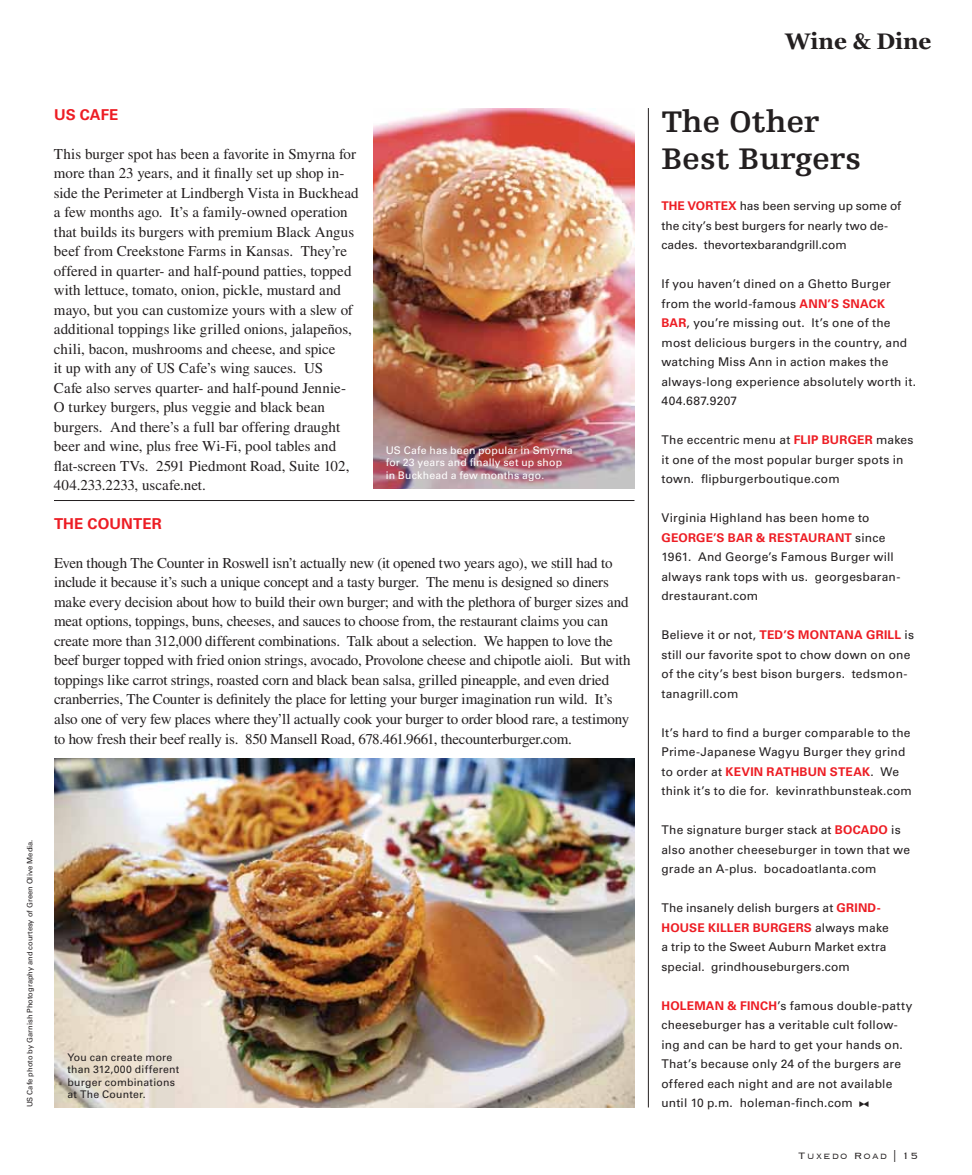
<style>
.page{position:relative;width:972px;height:1175px;background:#fff}
.page>*{position:absolute;margin:0;border:0;box-sizing:border-box;transform-origin:0 0}
.t1{font:700 31.5px/37.8px "Egyptienne F";color:#231f20}
.t2{font:700 22.5px "Georgia";color:#231f20}
.t3{font:15px/19.5px "Times";letter-spacing:-.005em;color:#231f20}
.t4{font:700 15px "Univers";letter-spacing:.01em;color:#ed1d24}
.t5{font:12px/19.5px "Univers";letter-spacing:.015em;color:#231f20}
.t6{font:300 12px "Copperplate";letter-spacing:.1em;color:#231f20}
.t7{font:10.5px/12.6px "Univers";letter-spacing:.015em;color:#fff}
.t8{font:10.5px/12.6px "Univers";letter-spacing:.02em;color:#231f20}
.t9{font:7.5px "Univers";color:#231f20}
.s1{font-weight:700;color:#ed1d24}
.s2{font-family:"Bow Tie"}
</style>
<div class="page">
<hr style="left:54px;top:500px;width:580px;height:1px;background:#231f20">
<img style="left:54px;top:758px;width:580px;height:349px">
<img style="left:373px;top:108px;width:261px;height:381px">
<hr style="left:648px;top:108px;width:1px;height:999px;background:#231f20">
<p class="t4" style="left:54px;top:106px;width:66px">US CAFE</p>
<p class="t3" style="left:54px;top:144px;width:306px">This burger spot has been a favorite in Smyrna for more than 23 years, and it finally set up shop in&shy;side the Perimeter at Lindbergh Vista in Buckhead a few months ago. It’s a family-owned operation that builds its burgers with premium Black Angus beef from Creekstone Farms in Kansas. They’re offered in quarter- and half-pound patties, topped with lettuce, tomato, onion, pickle, mustard and mayo, but you can customize yours with a slew of additional toppings like grilled onions, jalapeños, chili, bacon, mushrooms and cheese, and spice<br>it up with any of US Cafe’s wing sauces. US<br>Cafe also serves quarter- and half-pound Jennie-O turkey burgers, plus veggie and black bean burgers. And there’s a full bar offering draught beer and wine, plus free Wi-Fi, pool tables and flat-screen TVs. 2591 Piedmont Road, Suite 102, 404.233.2233, uscafe.net.</p>
<p class="t7" style="left:386px;top:444px;width:188px">US Cafe has been popular in Smyrna for 23 years and finally set up shop in Buckhead a few months ago.</p>
<p class="t4" style="left:54px;top:515px;width:109px">THE COUNTER</p>
<p class="t3" style="left:54px;top:553px;width:578px">Even though The Counter in Roswell isn’t actually new (it opened two years ago), we still had to include it because it’s such a unique concept and a tasty burger. The menu is designed so diners make every decision about how to build their own burger; and with the plethora of burger sizes and meat options, toppings, buns, cheeses, and sauces to choose from, the restaurant claims you can create more than 312,000 different combinations. Talk about a selection. We happen to love the beef burger topped with fried onion strings, avocado, Provolone cheese and chipotle aioli. But with toppings like carrot strings, roasted corn and black bean salsa, grilled pineapple, and even dried cranberries, The Counter is definitely the place for letting your burger imagination run wild. It’s also one of very few places where they’ll actually cook your burger to order blood rare, a testimony to how fresh their beef really is. 850 Mansell Road, 678.461.9661, thecounterburger.com.</p>
<p class="t9" style="left:26px;top:1107px;width:269px;rotate:-90deg">US Cafe photo by Garnish Photography and courtesy of Green Olive Media.</p>
<p class="t8" style="left:68px;top:1050px;width:113px">You can create more than 312,000 different burger combinations at The Counter.</p>
<h2 class="t2" style="left:785px;top:27px;width:148px">Wine &amp; Dine</h2>
<h1 class="t1" style="left:662px;top:103px;width:201px">The Other<br>Best Burgers</h1>
<p class="t5" style="left:662px;top:196px;width:241px"><span class="s1">THE VORTEX</span> has been serving up some of the city’s best burgers for nearly two de&shy;cades. thevortexbarandgrill.com</p>
<p class="t5" style="left:662px;top:274px;width:256px">If you haven’t dined on a Ghetto Burger from the world-famous <span class="s1">ANN’S SNACK BAR</span>, you’re missing out. It’s one of the most delicious burgers in the country, and watching Miss Ann in action makes the always-long experience absolutely worth it.<br>404.687.9207</p>
<p class="t5" style="left:662px;top:430px;width:254px">The eccentric menu at <span class="s1">FLIP BURGER</span> makes it one of the most popular burger spots in town. flipburgerboutique.com</p>
<p class="t5" style="left:662px;top:508px;width:240px">Virginia Highland has been home to<br><span class="s1">GEORGE’S BAR &amp; RESTAURANT</span> since<br>1961. And George’s Famous Burger will always rank tops with us. georgesbaran&shy;drestaurant.com</p>
<p class="t5" style="left:662px;top:625px;width:254px">Believe it or not, <span class="s1">TED’S MONTANA GRILL</span> is still our favorite spot to chow down on one of the city’s best bison burgers. tedsmon&shy;tanagrill.com</p>
<p class="t5" style="left:662px;top:723px;width:252px">It’s hard to find a burger comparable to the Prime-Japanese Wagyu Burger they grind to order at <span class="s1">KEVIN RATHBUN STEAK</span>. We think it’s to die for. kevinrathbunsteak.com</p>
<p class="t5" style="left:661px;top:820px;width:250px">The signature burger stack at <span class="s1">BOCADO</span> is also another cheeseburger in town that we grade an A-plus. bocadoatlanta.com</p>
<p class="t5" style="left:661px;top:898px;width:229px">The insanely delish burgers at <span class="s1">GRIND-HOUSE KILLER BURGERS</span> always make a trip to the Sweet Auburn Market extra special. grindhouseburgers.com</p>
<p class="t5" style="left:661px;top:996px;width:252px"><span class="s1">HOLEMAN &amp; FINCH</span>’s famous double-patty cheeseburger has a veritable cult follow&shy;ing and can be hard to get your hands on.<br>That’s because only 24 of the burgers are offered each night and are not available until 10 p.m. holeman-finch.com <span class="s2">A</span></p>
<p class="t6" style="left:798px;top:1147px;width:121px">Tuxedo Road | 15</p>
</div>
